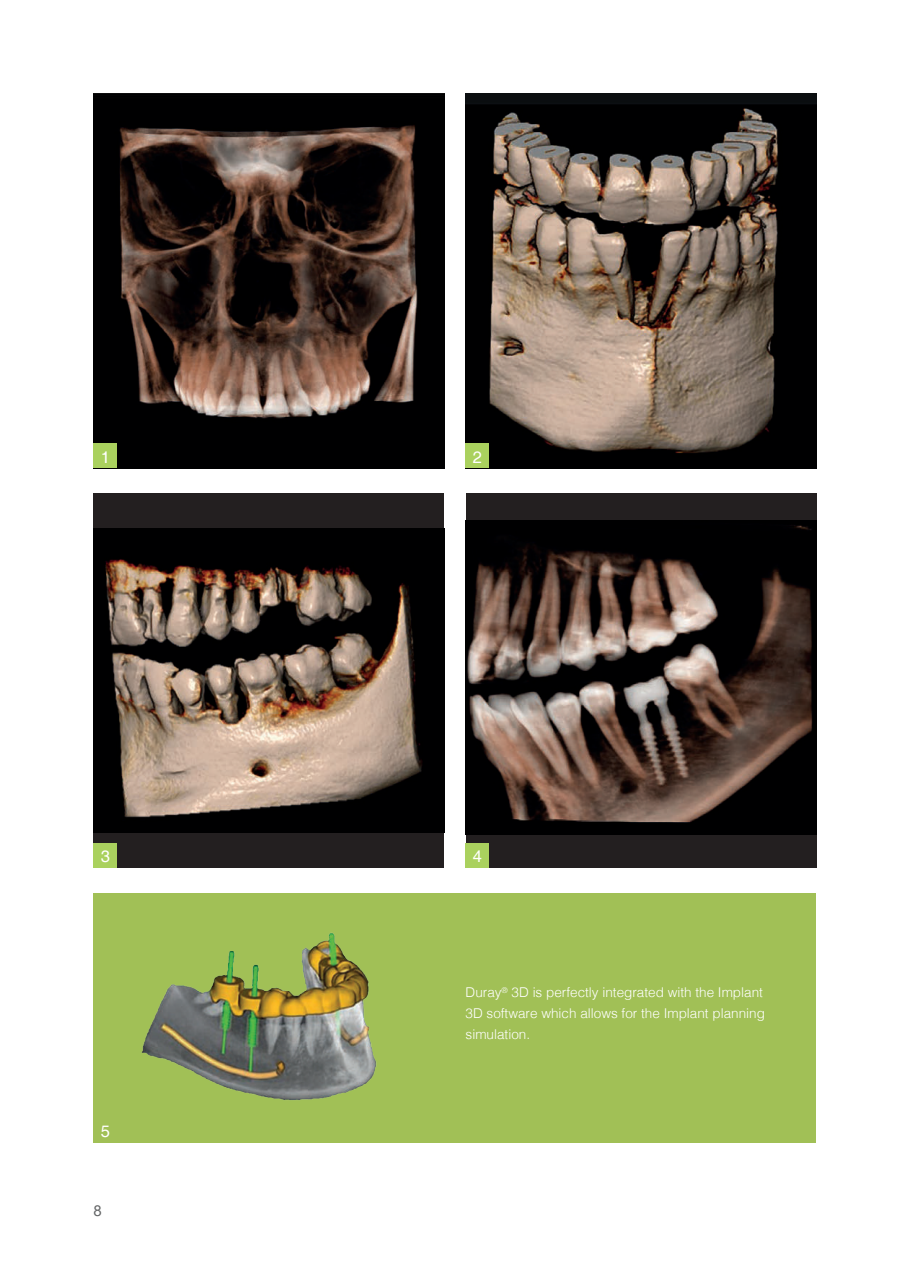
<style>
.page{position:relative;width:910px;height:1280px;background:#fff}
.page>*{position:absolute;margin:0;border:0;box-sizing:border-box;transform-origin:0 0}
.t1{font:16.5px "Helvetica";color:#fff}
.t2{font:15px "Arial";color:#636566}
.t3{font:300 13.5px/21px "Helvetica LT";color:#fff}
</style>
<div class="page">
<img style="left:94px;top:94px;width:350px;height:374px">
<div style="left:94px;top:493px;width:350px;height:375px;background:#231f20"></div>
<img style="left:94px;top:528px;width:350px;height:305px">
<div style="left:466px;top:493px;width:350px;height:375px;background:#231f20"></div>
<img style="left:466px;top:520px;width:350px;height:314px">
<img style="left:466px;top:94px;width:350px;height:374px">
<div style="left:94px;top:893px;width:722px;height:249px;background:#a1c056"></div>
<div style="left:94px;top:443px;width:23px;height:25px;background:#aad15e"></div>
<div style="left:466px;top:443px;width:23px;height:25px;background:#aad15e"></div>
<div style="left:94px;top:843px;width:23px;height:25px;background:#aad15e"></div>
<div style="left:466px;top:843px;width:23px;height:25px;background:#aad15e"></div>
<img style="left:93px;top:919px;width:284px;height:191px">
<p class="t1" style="left:101px;top:447px;width:11px">1</p>
<p class="t1" style="left:473px;top:447px;width:11px">2</p>
<p class="t1" style="left:101px;top:847px;width:11px">3</p>
<p class="t1" style="left:473px;top:847px;width:11px">4</p>
<p class="t1" style="left:101px;top:1122px;width:11px">5</p>
<p class="t2" style="left:94px;top:1200px;width:10px">8</p>
<p class="t3" style="left:466px;top:982px;width:301px">Duray<sup>®</sup> 3D is perfectly integrated with the Implant<br>3D software which allows for the Implant planning simulation.</p>
</div>
